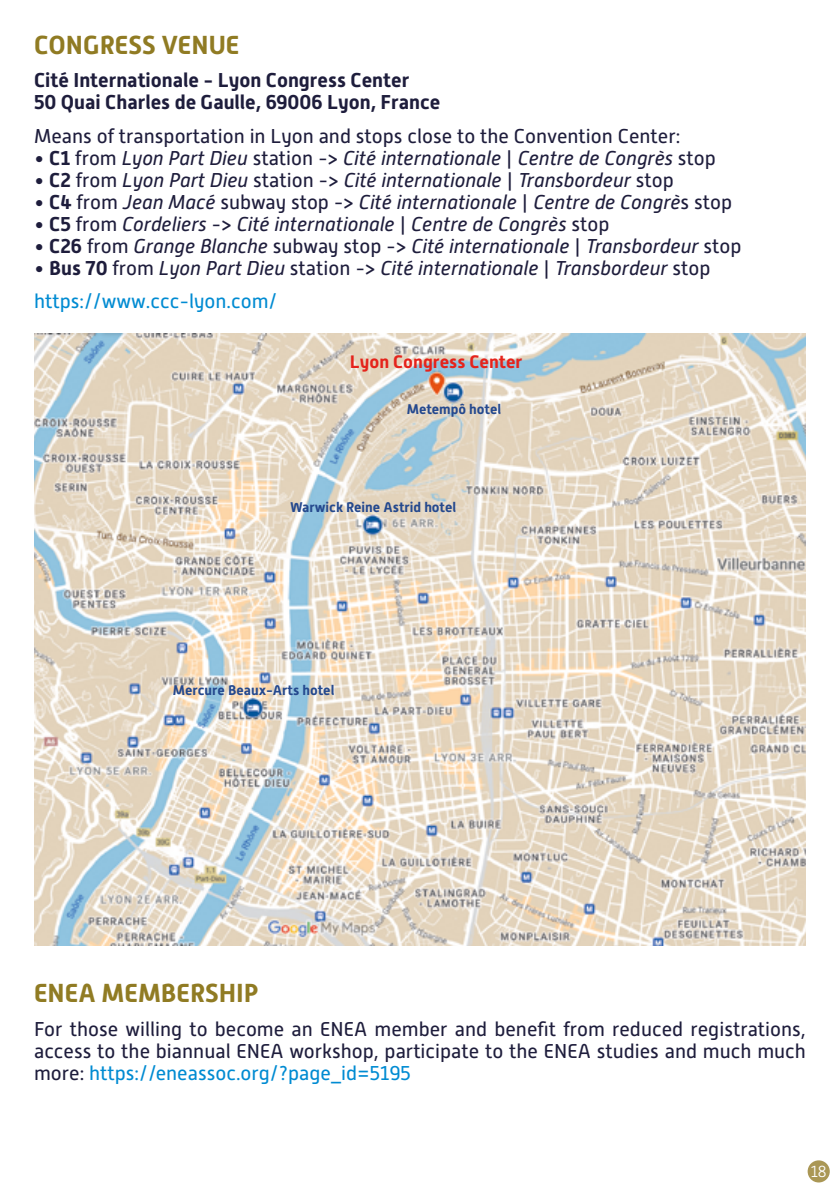
<style>
.page{position:relative;width:840px;height:1191px;background:#fff}
.page>*{position:absolute;margin:0;border:0;box-sizing:border-box;transform-origin:0 0}
.t1{font:700 26px "Alwyn New";color:#907b23}
.t2{font:italic 20px/33.4px "Alwyn New";color:#1e1d3c}
.t3{font:20px/22px "Alwyn New";color:#1e1d3c;text-align:justify}
.t4{font:700 20px/22px "Alwyn New";color:#1e1d3c}
.t5{font:700 18px "Alwyn New";color:#e5231b}
.t6{font:300 16px "Alwyn New";color:#fff}
.t7{font:700 14px "Alwyn New";color:#25498e}
.s1{font-style:normal}
.s2{font-weight:700;font-style:normal}
.s3{font-style:normal;color:#008bd2}
.s4{color:#008bd2}
</style>
<div class="page">
<img style="left:34px;top:333px;width:771px;height:612px">
<div style="left:807px;top:1160px;width:22px;height:22px;background:#aa9755;border-radius:50%"></div>
<h1 class="t1" style="left:34px;top:30px;width:207px">CONGRESS VENUE</h1>
<p class="t4" style="left:34px;top:69px;width:407px">Cité Internationale - Lyon Congress Center<br>50 Quai Charles de Gaulle, 69006 Lyon, France</p>
<p class="t3" style="left:34px;top:125px;width:647px">Means of transportation in Lyon and stops close to the Convention Center:</p>
<p class="t2" style="left:34px;top:141px;width:683px"><span class="s1">•</span> <span class="s2">C1</span> <span class="s1">from</span> Lyon Part Dieu <span class="s1">station -&gt;</span> Cité internationale <span class="s1">|</span> Centre de Congrès <span class="s1">stop</span></p>
<p class="t2" style="left:34px;top:163px;width:640px"><span class="s1">•</span> <span class="s2">C2</span> <span class="s1">from</span> Lyon Part Dieu <span class="s1">station -&gt;</span> Cité internationale <span class="s1">|</span> Transbordeur <span class="s1">stop</span></p>
<p class="t2" style="left:34px;top:185px;width:699px"><span class="s1">•</span> <span class="s2">C4</span> <span class="s1">from</span> Jean Macé <span class="s1">subway stop -&gt;</span> Cité internationale <span class="s1">|</span> Centre de Congrè<span class="s1">s stop</span></p>
<p class="t2" style="left:34px;top:207px;width:576px"><span class="s1">•</span> <span class="s2">C5</span> <span class="s1">from</span> Cordeliers <span class="s1">-&gt;</span> Cité internationale <span class="s1">|</span> Centre de Congrès <span class="s1">stop</span></p>
<p class="t2" style="left:34px;top:229px;width:708px"><span class="s1">•</span> <span class="s2">C26</span> <span class="s1">from</span> Grange Blanche <span class="s1">subway stop -&gt;</span> Cité internationale <span class="s1">|</span> Transbordeur <span class="s1">stop</span></p>
<p class="t2" style="left:34px;top:251px;width:677px"><span class="s1">•</span> <span class="s2">Bus 70</span> <span class="s1">from</span> Lyon Part Dieu <span class="s1">station -&gt;</span> Cité internationale <span class="s1">|</span> Transbordeur <span class="s1">stop </span><span class="s3">https://www.ccc-lyon.com/</span></p>
<p class="t5" style="left:350px;top:351px;width:174px">Lyon Congress Center</p>
<p class="t7" style="left:406px;top:401px;width:96px">Metempô hotel</p>
<p class="t7" style="left:290px;top:499px;width:168px">Warwick Reine Astrid hotel</p>
<p class="t7" style="left:173px;top:682px;width:163px">Mercure Beaux-Arts hotel</p>
<h1 class="t1" style="left:34px;top:978px;width:226px">ENEA MEMBERSHIP</h1>
<p class="t3" style="left:34px;top:1017px;width:773px">For those willing to become an ENEA member and benefit from reduced registrations, access to the biannual ENEA workshop, participate to the ENEA studies and much much more: <span class="s4">https://eneassoc.org/?page_id=5195</span></p>
<p class="t6" style="left:810px;top:1162px;width:17px">18</p>
</div>
